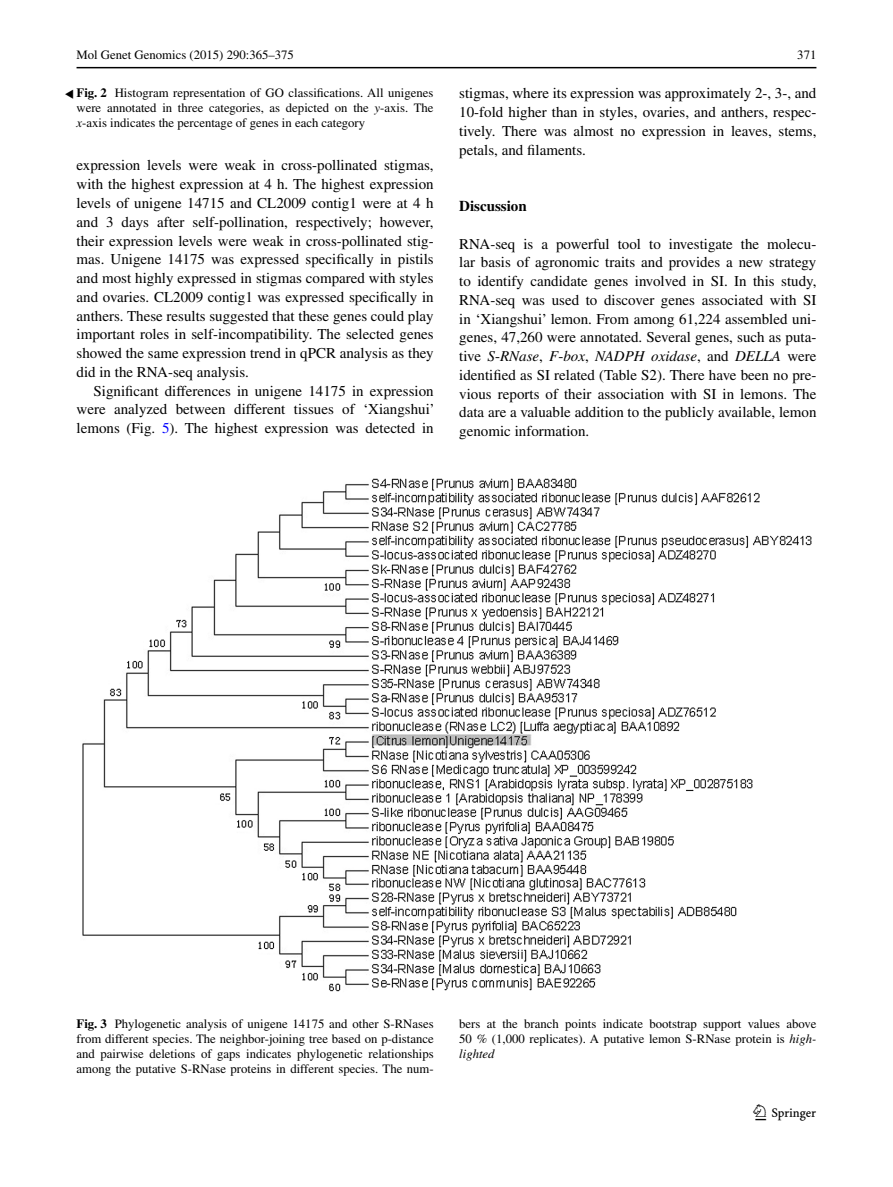
<style>
.page{position:relative;width:893px;height:1187px;background:#fff}
.page>*{position:absolute;margin:0;border:0;box-sizing:border-box;transform-origin:0 0}
.t1{font:22.5px "Springnew";color:#000}
.t2{font:15px/18.8px "Times";color:#000;text-align:justify}
.t3{font:700 15px "Times";color:#000}
.t4{font:15px "STIX";color:#000}
.t5{font:12.75px/15px "Times";color:#000;text-align:justify}
.s1{font-weight:700}
.s2{font-style:italic}
.s3{color:#00f}
</style>
<div class="page">
<hr style="left:77px;top:67px;width:739px;height:1px;background:#000">
<img style="left:82px;top:478px;width:730px;height:514px">
<p class="t5" style="left:77px;top:48px;width:219px">Mol Genet Genomics (2015) 290:365–375</p>
<p class="t5" style="left:797px;top:48px;width:21px">371</p>
<p class="t5" style="left:77px;top:85px;width:359px"><span class="s1">Fig. 2</span> Histogram representation of GO classifications. All unigenes were annotated in three categories, as depicted on the <span class="s2">y</span>-axis. The <span class="s2">x</span>-axis indicates the percentage of genes in each category</p>
<p class="t4" style="left:65px;top:83px;width:11px">◂</p>
<p class="t2" style="left:77px;top:156px;width:359px">expression levels were weak in cross-pollinated stigmas, with the highest expression at 4 h. The highest expression levels of unigene 14715 and CL2009 contig1 were at 4 h and 3 days after self-pollination, respectively; however, their expression levels were weak in cross-pollinated stig&shy;mas. Unigene 14175 was expressed specifically in pistils and most highly expressed in stigmas compared with styles and ovaries. CL2009 contig1 was expressed specifically in anthers. These results suggested that these genes could play important roles in self-incompatibility. The selected genes showed the same expression trend in qPCR analysis as they did in the RNA-seq analysis.</p>
<p class="t2" style="left:77px;top:381px;width:360px;text-indent:17px">Significant differences in unigene 14175 in expression were analyzed between different tissues of ‘Xiangshui’ lemons (Fig. <span class="s3">5</span>). The highest expression was detected in</p>
<p class="t2" style="left:459px;top:84px;width:359px">stigmas, where its expression was approximately 2-, 3-, and 10-fold higher than in styles, ovaries, and anthers, respec&shy;tively. There was almost no expression in leaves, stems, petals, and filaments.</p>
<p class="t3" style="left:459px;top:197px;width:69px">Discussion</p>
<p class="t2" style="left:459px;top:234px;width:359px">RNA-seq is a powerful tool to investigate the molecu&shy;lar basis of agronomic traits and provides a new strategy to identify candidate genes involved in SI. In this study, RNA-seq was used to discover genes associated with SI in ‘Xiangshui’ lemon. From among 61,224 assembled uni&shy;genes, 47,260 were annotated. Several genes, such as puta&shy;tive <span class="s2">S</span>-<span class="s2">RNase</span>, <span class="s2">F</span>-<span class="s2">box</span>, <span class="s2">NADPH oxidase</span>, and <span class="s2">DELLA</span> were identified as SI related (Table S2). There have been no pre&shy;vious reports of their association with SI in lemons. The data are a valuable addition to the publicly available, lemon genomic information.</p>
<p class="t5" style="left:77px;top:1015px;width:359px"><span class="s1">Fig. 3</span> Phylogenetic analysis of unigene 14175 and other S-RNases from different species. The neighbor-joining tree based on p-distance and pairwise deletions of gaps indicates phylogenetic relationships among the putative S-RNase proteins in different species. The num-</p>
<p class="t5" style="left:459px;top:1015px;width:359px">bers at the branch points indicate bootstrap support values above 50 % (1,000 replicates). A putative lemon S-RNase protein is <span class="s2">high&shy;lighted</span></p>
<h1 class="t1" style="left:755px;top:1104px;width:62px">1 3</h1>
</div>
